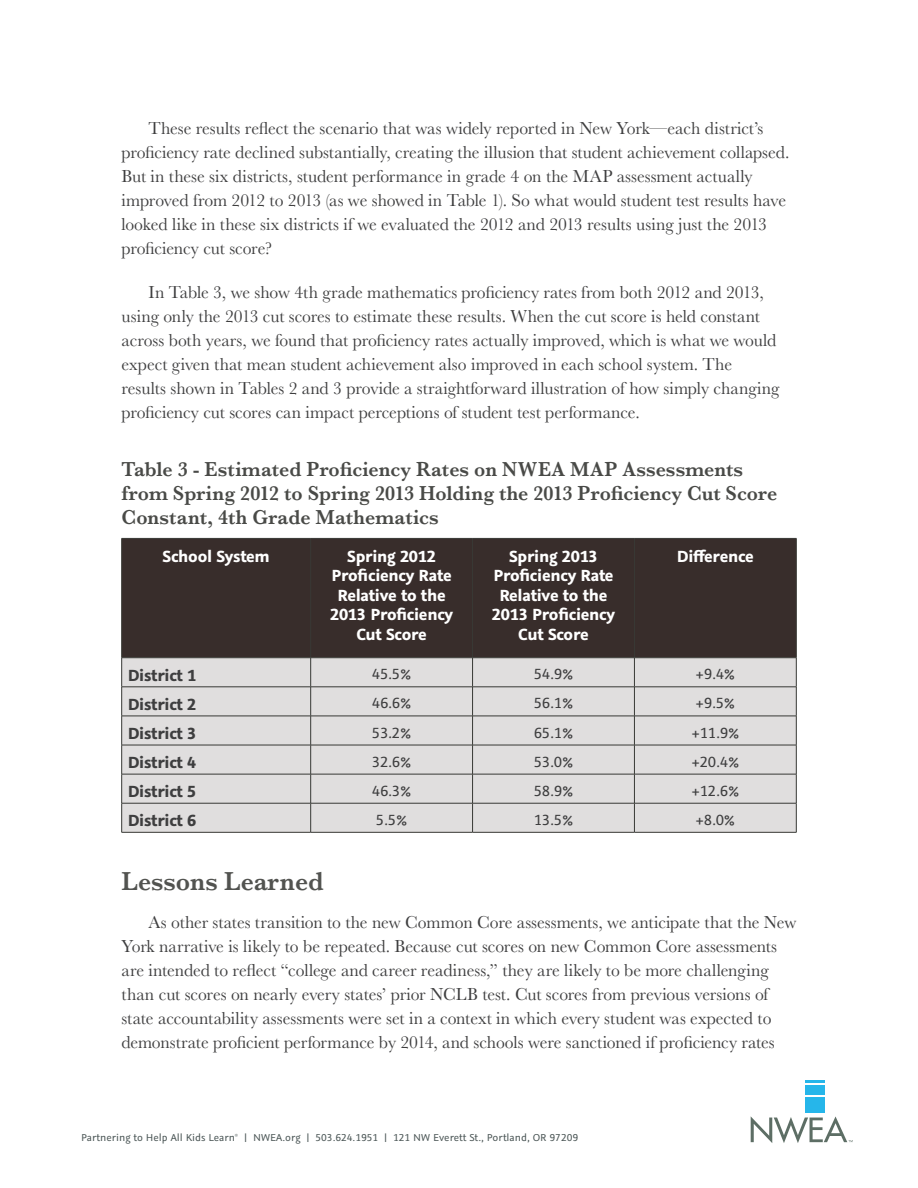
<style>
.page{position:relative;width:918px;height:1188px;background:#fff}
.page>*{position:absolute;margin:0;border:0;box-sizing:border-box;transform-origin:0 0}
.Subhead{font:600 27px "Baskerville";color:#525350;scale:.95 1}
.Section_Title{font:600 21px/24px "Baskerville";letter-spacing:.005em;color:#494a47;scale:.95 1}
.t1{font:18px/24px "Baskerville";color:#3e3e3f}
.Table_-_Header{font:700 18px/19.5px "Graublau Sans";letter-spacing:-.015em;color:#fff;text-align:center}
.Table_-_Vertical_Hea{font:700 18px "Graublau Sans";letter-spacing:-.015em;color:#3e3e3f}
.Table_-_Text_Data_Po{font:16.5px "Graublau Sans";letter-spacing:-.015em;color:#3e3e3f}
.t2{font:11.25px "Graublau Sans";color:#4d5858}
.t3{font:3px "Graublau Sans";color:#4d5858}
</style>
<div class="page">
<div style="left:805px;top:1097px;width:19px;height:16px;background:#26b6ea"></div>
<div style="left:805px;top:1086px;width:19px;height:9px;background:#26b6ea"></div>
<svg style="left:805px;top:1081px;width:19px;height:2px"></svg>
<svg style="left:751px;top:1116px;width:102px;height:27px"></svg>
<div style="left:122px;top:539px;width:674px;height:118px;background:#382d2b"></div>
<div style="left:122px;top:658px;width:674px;height:174px;background:#e0dede"></div>
<hr style="left:122px;top:538px;width:189px;height:1px;background:#383935">
<hr style="left:121px;top:539px;width:1px;height:119px;background:#383935">
<hr style="left:311px;top:538px;width:162px;height:1px;background:#383935">
<hr style="left:310px;top:539px;width:1px;height:119px;background:#383935">
<hr style="left:473px;top:538px;width:161px;height:1px;background:#383935">
<hr style="left:472px;top:539px;width:1px;height:119px;background:#383935">
<hr style="left:634px;top:538px;width:163px;height:1px;background:#383935">
<hr style="left:634px;top:539px;width:1px;height:119px;background:#383935">
<hr style="left:796px;top:539px;width:1px;height:119px;background:#383935">
<hr style="left:122px;top:657px;width:189px;height:1px;background:#383935">
<hr style="left:311px;top:657px;width:162px;height:1px;background:#383935">
<hr style="left:473px;top:657px;width:161px;height:1px;background:#383935">
<hr style="left:634px;top:657px;width:163px;height:1px;background:#383935">
<hr style="left:122px;top:687px;width:189px;height:1px;background:#383935">
<hr style="left:311px;top:687px;width:162px;height:1px;background:#383935">
<hr style="left:473px;top:687px;width:161px;height:1px;background:#383935">
<hr style="left:634px;top:687px;width:163px;height:1px;background:#383935">
<hr style="left:122px;top:716px;width:189px;height:1px;background:#383935">
<hr style="left:311px;top:716px;width:162px;height:1px;background:#383935">
<hr style="left:473px;top:716px;width:161px;height:1px;background:#383935">
<hr style="left:634px;top:716px;width:163px;height:1px;background:#383935">
<hr style="left:122px;top:745px;width:189px;height:1px;background:#383935">
<hr style="left:311px;top:745px;width:162px;height:1px;background:#383935">
<hr style="left:473px;top:745px;width:161px;height:1px;background:#383935">
<hr style="left:634px;top:745px;width:163px;height:1px;background:#383935">
<hr style="left:122px;top:774px;width:189px;height:1px;background:#383935">
<hr style="left:311px;top:774px;width:162px;height:1px;background:#383935">
<hr style="left:473px;top:774px;width:161px;height:1px;background:#383935">
<hr style="left:634px;top:774px;width:163px;height:1px;background:#383935">
<hr style="left:122px;top:803px;width:189px;height:1px;background:#383935">
<svg style="left:121px;top:658px;width:1px;height:174px"></svg>
<hr style="left:311px;top:803px;width:162px;height:1px;background:#383935">
<svg style="left:310px;top:658px;width:1px;height:174px"></svg>
<hr style="left:473px;top:803px;width:161px;height:1px;background:#383935">
<svg style="left:472px;top:658px;width:1px;height:174px"></svg>
<hr style="left:634px;top:803px;width:163px;height:1px;background:#383935">
<svg style="left:634px;top:658px;width:1px;height:174px"></svg>
<svg style="left:796px;top:658px;width:1px;height:174px"></svg>
<hr style="left:122px;top:832px;width:189px;height:1px;background:#383935">
<hr style="left:311px;top:832px;width:162px;height:1px;background:#383935">
<hr style="left:473px;top:832px;width:161px;height:1px;background:#383935">
<hr style="left:634px;top:832px;width:163px;height:1px;background:#383935">
<p class="t1" style="left:122px;top:116px;width:670px;text-indent:27px">These results reflect the scenario that was widely reported in New York—each district’s proficiency rate declined substantially, creating the illusion that student achievement collapsed.<br>But in these six districts, student performance in grade 4 on the MAP assessment actually improved from 2012 to 2013 (as we showed in Table 1). So what would student test results have looked like in these six districts if we evaluated the 2012 and 2013 results using just the 2013 proficiency cut score?</p>
<p class="t1" style="left:122px;top:280px;width:660px;text-indent:27px">In Table 3, we show 4th grade mathematics proficiency rates from both 2012 and 2013, using only the 2013 cut scores to estimate these results. When the cut score is held constant across both years, we found that proficiency rates actually improved, which is what we would expect given that mean student achievement also improved in each school system. The results shown in Tables 2 and 3 provide a straightforward illustration of how simply changing proficiency cut scores can impact perceptions of student test performance.</p>
<p class="Section_Title" style="left:122px;top:457px;width:692px">Table 3 - Estimated Proficiency Rates on NWEA MAP Assessments from Spring 2012 to Spring 2013 Holding the 2013 Proficiency Cut Score<br>Constant, 4th Grade Mathematics</p>
<p class="Table_-_Header" style="left:163px;top:546px;width:109px">School System</p>
<p class="Table_-_Header" style="left:330px;top:546px;width:125px">Spring 2012<br>Proficiency Rate<br>Relative to the<br>2013 Proficiency<br>Cut Score</p>
<p class="Table_-_Header" style="left:492px;top:546px;width:125px">Spring 2013<br>Proficiency Rate<br>Relative to the<br>2013 Proficiency<br>Cut Score</p>
<p class="Table_-_Header" style="left:677px;top:546px;width:78px">Difference</p>
<p class="Table_-_Vertical_Hea" style="left:128px;top:664px;width:70px">District 1</p>
<p class="Table_-_Text_Data_Po" style="left:372px;top:665px;width:41px">45.5%</p>
<p class="Table_-_Text_Data_Po" style="left:534px;top:665px;width:41px">54.9%</p>
<p class="Table_-_Text_Data_Po" style="left:696px;top:665px;width:41px">+9.4%</p>
<p class="Table_-_Vertical_Hea" style="left:128px;top:693px;width:70px">District 2</p>
<p class="Table_-_Text_Data_Po" style="left:372px;top:694px;width:41px">46.6%</p>
<p class="Table_-_Text_Data_Po" style="left:534px;top:694px;width:41px">56.1%</p>
<p class="Table_-_Text_Data_Po" style="left:696px;top:694px;width:41px">+9.5%</p>
<p class="Table_-_Vertical_Hea" style="left:128px;top:722px;width:70px">District 3</p>
<p class="Table_-_Text_Data_Po" style="left:372px;top:723px;width:41px">53.2%</p>
<p class="Table_-_Text_Data_Po" style="left:534px;top:723px;width:41px">65.1%</p>
<p class="Table_-_Text_Data_Po" style="left:692px;top:723px;width:49px">+11.9%</p>
<p class="Table_-_Vertical_Hea" style="left:128px;top:751px;width:70px">District 4</p>
<p class="Table_-_Text_Data_Po" style="left:372px;top:752px;width:41px">32.6%</p>
<p class="Table_-_Text_Data_Po" style="left:534px;top:752px;width:41px">53.0%</p>
<p class="Table_-_Text_Data_Po" style="left:692px;top:752px;width:49px">+20.4%</p>
<p class="Table_-_Vertical_Hea" style="left:128px;top:780px;width:70px">District 5</p>
<p class="Table_-_Text_Data_Po" style="left:372px;top:781px;width:41px">46.3%</p>
<p class="Table_-_Text_Data_Po" style="left:534px;top:781px;width:41px">58.9%</p>
<p class="Table_-_Text_Data_Po" style="left:692px;top:781px;width:49px">+12.6%</p>
<p class="Table_-_Vertical_Hea" style="left:128px;top:810px;width:70px">District 6</p>
<p class="Table_-_Text_Data_Po" style="left:376px;top:810px;width:33px">5.5%</p>
<p class="Table_-_Text_Data_Po" style="left:534px;top:810px;width:41px">13.5%</p>
<p class="Table_-_Text_Data_Po" style="left:696px;top:810px;width:41px">+8.0%</p>
<p class="Subhead" style="left:122px;top:863px;width:214px">Lessons Learned</p>
<p class="t1" style="left:122px;top:910px;width:676px;text-indent:27px">As other states transition to the new Common Core assessments, we anticipate that the New York narrative is likely to be repeated. Because cut scores on new Common Core assessments are intended to reflect “college and career readiness,” they are likely to be more challenging than cut scores on nearly every states’ prior NCLB test. Cut scores from previous versions of state accountability assessments were set in a context in which every student was expected to demonstrate proficient performance by 2014, and schools were sanctioned if proficiency rates</p>
<p class="t2" style="left:81px;top:1131px;width:155px">Partnering to Help All Kids Learn</p>
<p class="t3" style="left:235px;top:1134px;width:5px">®</p>
<p class="t2" style="left:244px;top:1131px;width:336px">| NWEA.org | 503.624.1951 | 121 NW Everett St., Portland, OR 97209</p>
</div>
